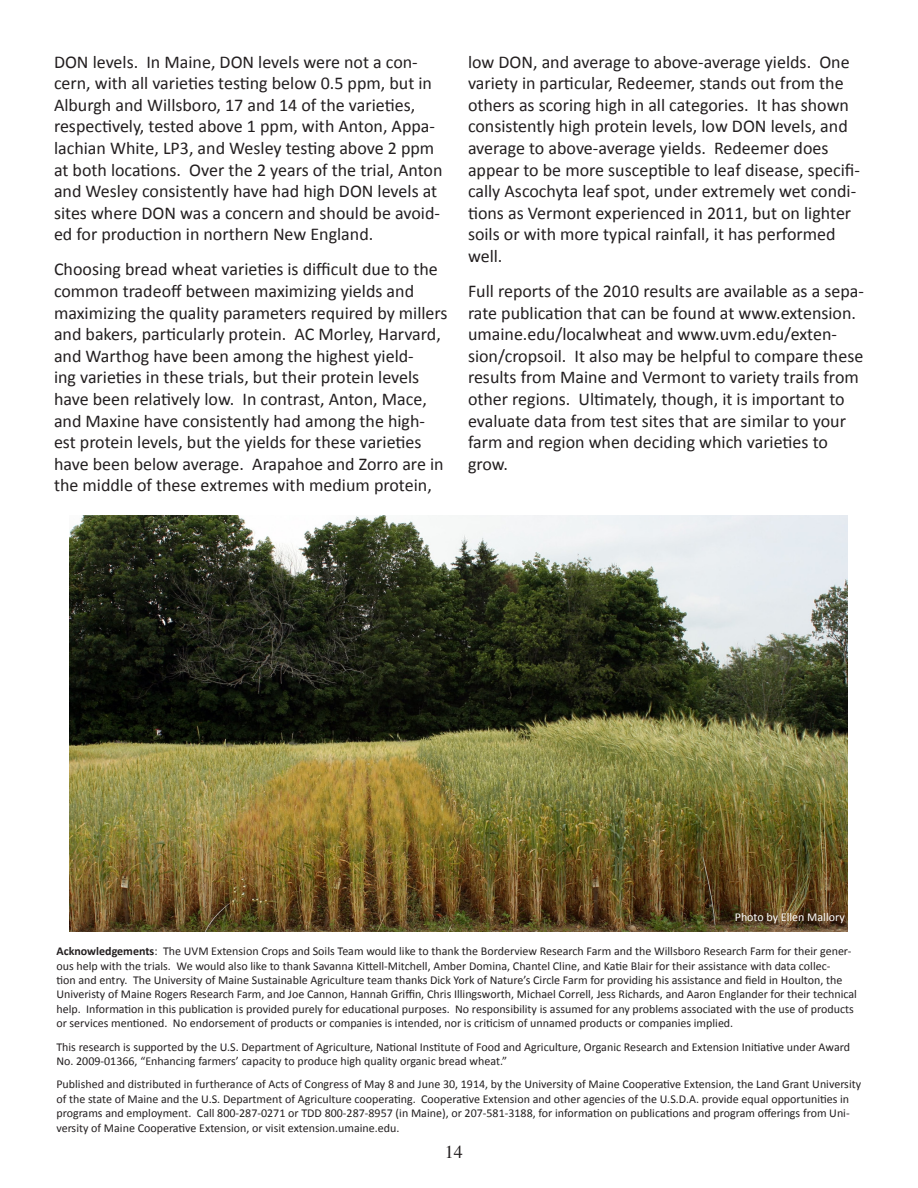
<style>
.page{position:relative;width:918px;height:1188px;background:#fff}
.page>*{position:absolute;margin:0;border:0;box-sizing:border-box;transform-origin:0 0}
.t1{font:18px/21.6px "Calibri";color:#231f20}
.t2{font:18px "Times";color:#231f20}
.t3{font:12px/14.4px "Calibri";color:#231f20}
.t4{font:12px "Calibri";color:#fff}
.s1{font-weight:700}
</style>
<div class="page">
<img style="left:69px;top:515px;width:779px;height:417px">
<p class="t1" style="left:54px;top:50px;width:390px">DON levels. In Maine, DON levels were not a con&shy;cern, with all varieties testing below 0.5 ppm, but in Alburgh and Willsboro, 17 and 14 of the varieties, respectively, tested above 1 ppm, with Anton, Appa&shy;lachian White, LP3, and Wesley testing above 2 ppm at both locations. Over the 2 years of the trial, Anton and Wesley consistently have had high DON levels at sites where DON was a concern and should be avoid&shy;ed for production in northern New England.</p>
<p class="t1" style="left:54px;top:258px;width:395px">Choosing bread wheat varieties is difficult due to the common tradeoff between maximizing yields and maximizing the quality parameters required by millers and bakers, particularly protein. AC Morley, Harvard, and Warthog have been among the highest yield-<br>ing varieties in these trials, but their protein levels have been relatively low. In contrast, Anton, Mace, and Maxine have consistently had among the high&shy;est protein levels, but the yields for these varieties have been below average. Arapahoe and Zorro are in the middle of these extremes with medium protein,</p>
<p class="t1" style="left:468px;top:50px;width:393px">low DON, and average to above-average yields. One variety in particular, Redeemer, stands out from the others as scoring high in all categories. It has shown consistently high protein levels, low DON levels, and average to above-average yields. Redeemer does appear to be more susceptible to leaf disease, specifi&shy;cally Ascochyta leaf spot, under extremely wet condi&shy;tions as Vermont experienced in 2011, but on lighter soils or with more typical rainfall, it has performed well.</p>
<p class="t1" style="left:468px;top:279px;width:397px">Full reports of the 2010 results are available as a sepa&shy;rate publication that can be found at www.extension. umaine.edu/localwheat and www.uvm.edu/exten&shy;sion/cropsoil. It also may be helpful to compare these results from Maine and Vermont to variety trails from other regions. Ultimately, though, it is important to evaluate data from test sites that are similar to your farm and region when deciding which varieties to grow.</p>
<p class="t4" style="left:735px;top:910px;width:112px">Photo by Ellen Mallory</p>
<p class="t3" style="left:56px;top:943px;width:802px"><span class="s1">Acknowledgements</span>: The UVM Extension Crops and Soils Team would like to thank the Borderview Research Farm and the Willsboro Research Farm for their gener&shy;ous help with the trials. We would also like to thank Savanna Kittell-Mitchell, Amber Domina, Chantel Cline, and Katie Blair for their assistance with data collec-<br>tion and entry. The University of Maine Sustainable Agriculture team thanks Dick York of Nature’s Circle Farm for providing his assistance and field in Houlton, the Univeristy of Maine Rogers Research Farm, and Joe Cannon, Hannah Griffin, Chris Illingsworth, Michael Correll, Jess Richards, and Aaron Englander for their technical help. Information in this publication is provided purely for educational purposes. No responsibility is assumed for any problems associated with the use of products or services mentioned. No endorsement of products or companies is intended, nor is criticism of unnamed products or companies implied.</p>
<p class="t3" style="left:56px;top:1039px;width:795px">This research is supported by the U.S. Department of Agriculture, National Institute of Food and Agriculture, Organic Research and Extension Initiative under Award<br>No. 2009-01366, “Enhancing farmers’ capacity to produce high quality organic bread wheat.”</p>
<p class="t3" style="left:56px;top:1077px;width:806px">Published and distributed in furtherance of Acts of Congress of May 8 and June 30, 1914, by the University of Maine Cooperative Extension, the Land Grant University of the state of Maine and the U.S. Department of Agriculture cooperating. Cooperative Extension and other agencies of the U.S.D.A. provide equal opportunities in programs and employment. Call 800-287-0271 or TDD 800-287-8957 (in Maine), or 207-581-3188, for information on publications and program offerings from Uni&shy;versity of Maine Cooperative Extension, or visit extension.umaine.edu.</p>
<p class="t2" style="left:445px;top:1135px;width:19px">14</p>
</div>
